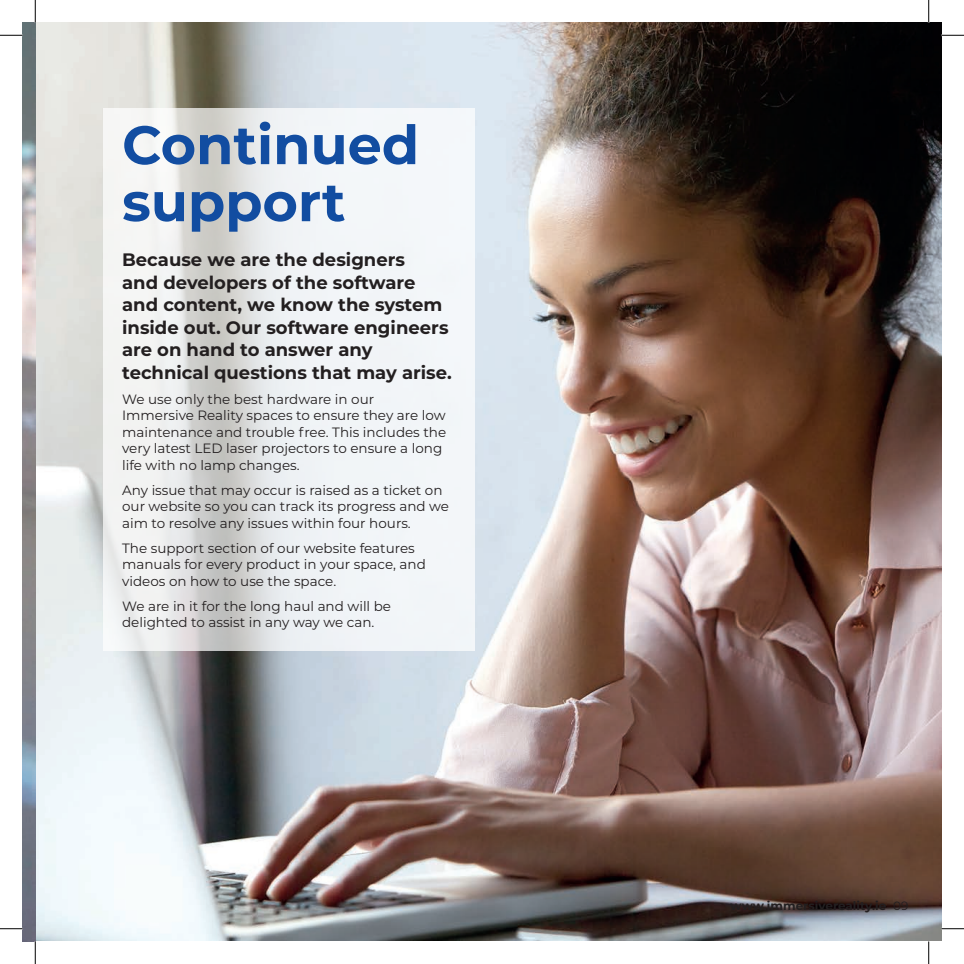
<style>
.page{position:relative;width:964px;height:964px;background:#fff}
.page>*{position:absolute;margin:0;border:0;box-sizing:border-box;transform-origin:0 0}
.t1{font:700 54px/57px "Montserrat";color:#124da1}
.t2{font:700 18px/22.5px "Montserrat";color:#231f20}
.t3{font:13.5px/16.5px "Montserrat";color:#231f20}
.t4{font:700 12px "Montserrat";color:#231f20}
.s1{font-weight:400}
</style>
<div class="page">
<img style="left:22px;top:22px;width:919px;height:919px">
<svg style="left:103px;top:108px;width:372px;height:542px;fill:#f1f4f5"></svg>
<svg style="left:0;top:35px;width:22px;height:1px"></svg>
<svg style="left:941px;top:35px;width:22px;height:1px"></svg>
<svg style="left:0;top:928px;width:22px;height:1px"></svg>
<svg style="left:941px;top:928px;width:22px;height:1px"></svg>
<svg style="left:35px;top:0;width:1px;height:22px"></svg>
<svg style="left:35px;top:941px;width:1px;height:22px"></svg>
<svg style="left:928px;top:0;width:1px;height:22px"></svg>
<svg style="left:928px;top:941px;width:1px;height:22px"></svg>
<h1 class="t1" style="left:122px;top:114px;width:298px">Continued support</h1>
<h2 class="t2" style="left:122px;top:248px;width:331px">Because we are the designers<br>and developers of the software and content, we know the system inside out. Our software engineers are on hand to answer any technical questions that may arise.</h2>
<p class="t3" style="left:122px;top:390px;width:325px">We use only the best hardware in our Immersive Reality spaces to ensure they are low maintenance and trouble free. This includes the very latest LED laser projectors to ensure a long life with no lamp changes.</p>
<p class="t3" style="left:122px;top:481px;width:328px">Any issue that may occur is raised as a ticket on our website so you can track its progress and we aim to resolve any issues within four hours.</p>
<p class="t3" style="left:122px;top:539px;width:305px">The support section of our website features manuals for every product in your space, and videos on how to use the space.</p>
<p class="t3" style="left:122px;top:597px;width:270px">We are in it for the long haul and will be delighted to assist in any way we can.</p>
<p class="t4" style="left:730px;top:896px;width:179px">www.immersivereality.ie <span class="s1">09</span></p>
</div>
